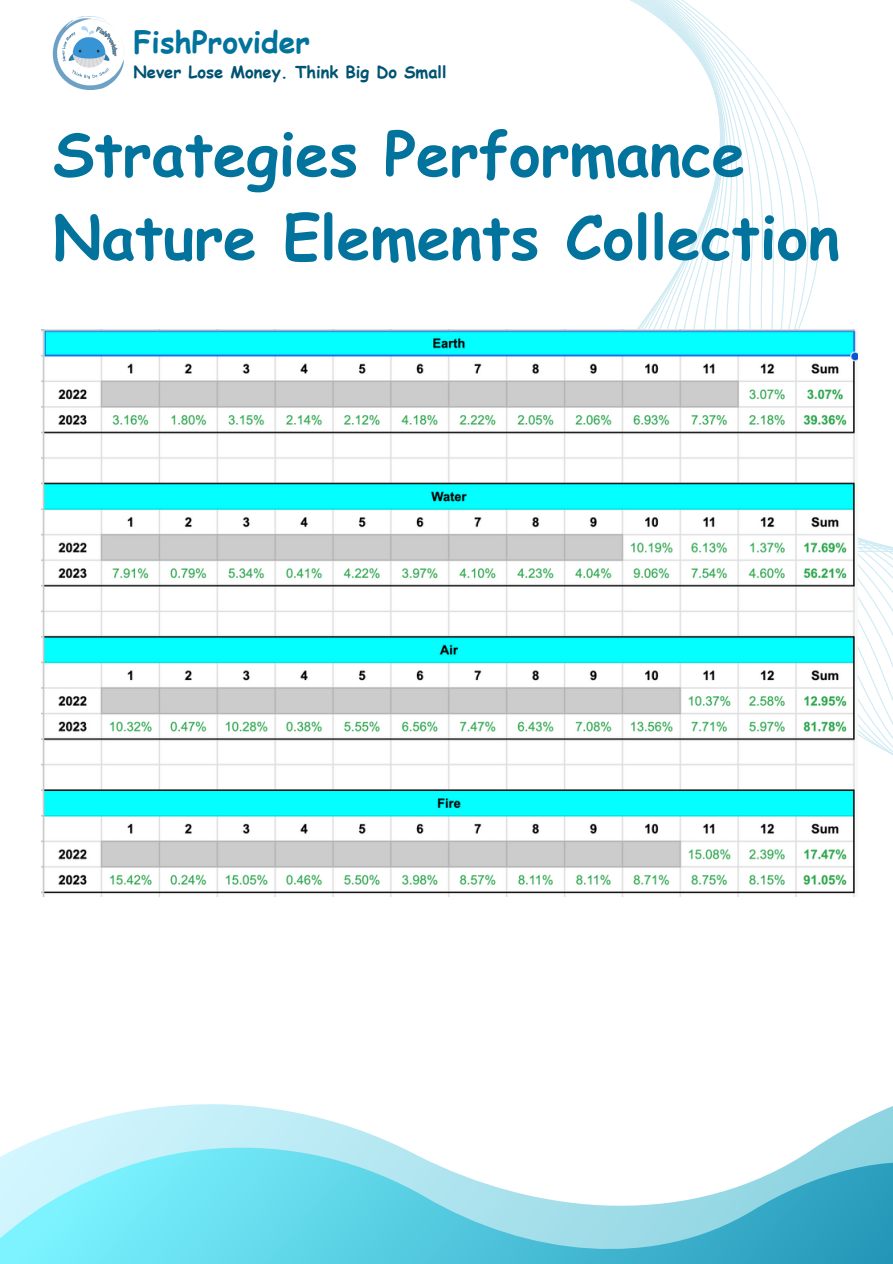
<style>
.page{position:relative;width:893px;height:1264px;background:#fff}
.page>*{position:absolute;margin:0;border:0;box-sizing:border-box;transform-origin:0 0}
.t1{font:700 60px "Comic Sans MS";color:#02739d}
.t2{font:700 30px "Comic Sans MS";color:#02739d}
.t3{font:700 16.5px "Comic Sans MS";color:#005372}
</style>
<div class="page">
<svg style="left:630px;top:0;width:262px;height:755px"></svg>
<svg style="left:0;top:1104px;width:892px;height:159px"></svg>
<img style="left:53px;top:16px;width:71px;height:73px">
<img style="left:41px;top:329px;width:816px;height:567px">
<p class="t2" style="left:133px;top:20px;width:178px">FishProvider</p>
<p class="t3" style="left:133px;top:60px;width:314px">Never Lose Money. Think Big Do Small</p>
<p class="t1" style="left:53px;top:110px;width:694px">Strategies Performance</p>
<p class="t1" style="left:53px;top:193px;width:788px">Nature Elements Collection</p>
</div>
